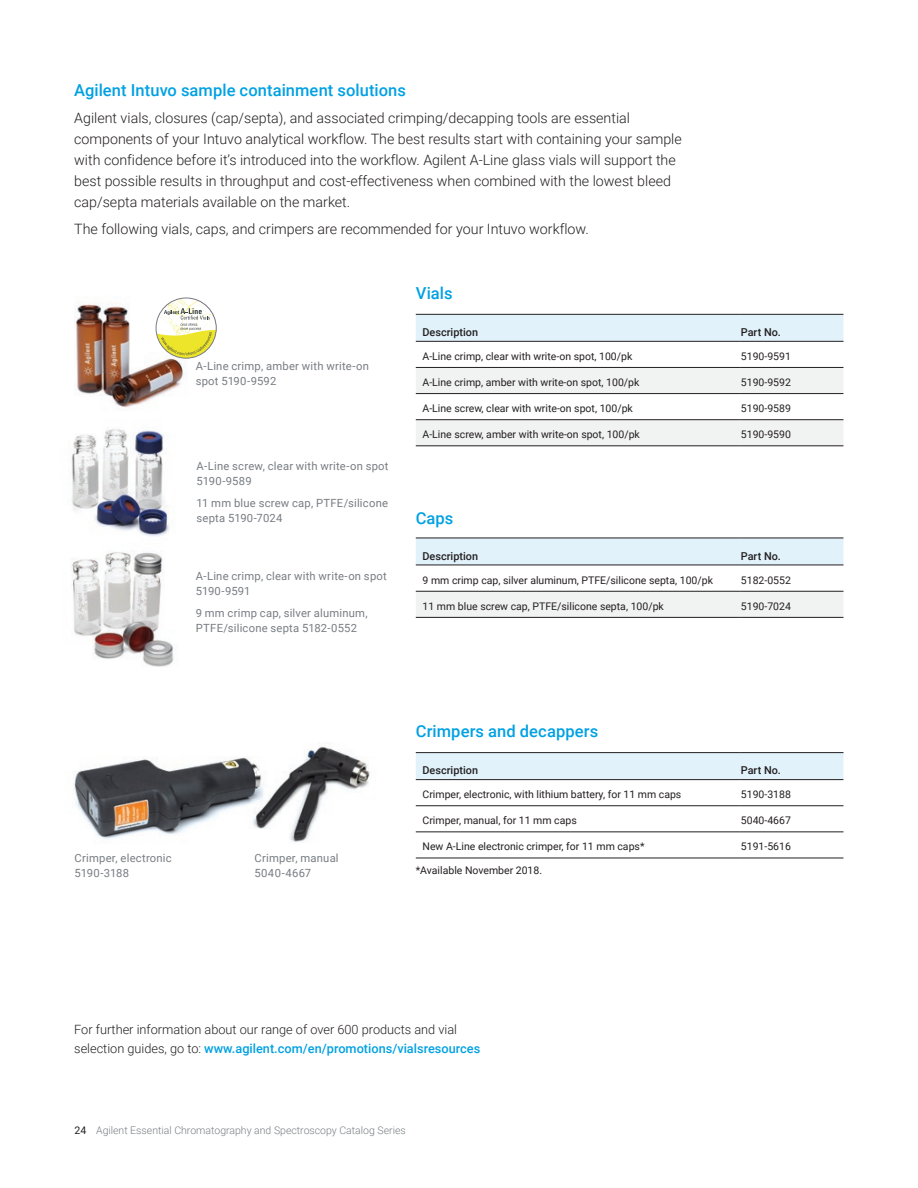
<style>
.page{position:relative;width:918px;height:1188px;background:#fff}
.page>*{position:absolute;margin:0;border:0;box-sizing:border-box;transform-origin:0 0}
.t1{font:500 16.5px "Roboto";letter-spacing:.005em;color:#00a1e3}
.t2{font:300 14.25px/21px "Roboto";color:#231f20}
.t3{font:300 12.75px/18.8px "Roboto";color:#231f20}
.t4{font:11.25px/15px "Roboto";letter-spacing:.02em;color:#787d83}
.t5{font:500 10.8px "Roboto";color:#231f20}
.t6{font:10.5px "Roboto";color:#231f20}
.t7{font:300 10.5px "Roboto";color:#787d83}
.s1{font-weight:500;color:#00a1e3}
.s2{font-weight:400;color:#231f20}
</style>
<div class="page">
<div style="left:416px;top:315px;width:427px;height:26px;background:#e1f2fb"></div>
<svg style="left:416px;top:368px;width:427px;height:78px"></svg>
<hr style="left:416px;top:314px;width:325px;height:1px;background:#231f20">
<hr style="left:741px;top:314px;width:102px;height:1px;background:#231f20">
<hr style="left:416px;top:341px;width:325px;height:1px;background:#231f20">
<hr style="left:741px;top:341px;width:102px;height:1px;background:#231f20">
<hr style="left:416px;top:367px;width:325px;height:1px;background:#231f20">
<hr style="left:741px;top:367px;width:102px;height:1px;background:#231f20">
<hr style="left:416px;top:393px;width:325px;height:1px;background:#231f20">
<hr style="left:741px;top:393px;width:102px;height:1px;background:#231f20">
<hr style="left:416px;top:419px;width:325px;height:1px;background:#231f20">
<hr style="left:741px;top:419px;width:102px;height:1px;background:#231f20">
<hr style="left:416px;top:446px;width:325px;height:1px;background:#231f20">
<hr style="left:741px;top:446px;width:102px;height:1px;background:#231f20">
<div style="left:416px;top:539px;width:427px;height:26px;background:#e1f2fb"></div>
<div style="left:416px;top:592px;width:427px;height:25px;background:#f1f2f2"></div>
<hr style="left:416px;top:591px;width:325px;height:1px;background:#231f20">
<hr style="left:741px;top:591px;width:102px;height:1px;background:#231f20">
<hr style="left:416px;top:617px;width:325px;height:1px;background:#231f20">
<hr style="left:741px;top:617px;width:102px;height:1px;background:#231f20">
<hr style="left:416px;top:538px;width:325px;height:1px;background:#231f20">
<hr style="left:741px;top:538px;width:102px;height:1px;background:#231f20">
<hr style="left:416px;top:565px;width:325px;height:1px;background:#231f20">
<hr style="left:741px;top:565px;width:102px;height:1px;background:#231f20">
<div style="left:416px;top:753px;width:427px;height:26px;background:#e1f2fb"></div>
<hr style="left:416px;top:752px;width:325px;height:1px;background:#231f20">
<hr style="left:741px;top:752px;width:102px;height:1px;background:#231f20">
<hr style="left:416px;top:779px;width:325px;height:1px;background:#231f20">
<hr style="left:741px;top:779px;width:102px;height:1px;background:#231f20">
<hr style="left:416px;top:805px;width:325px;height:1px;background:#231f20">
<hr style="left:741px;top:805px;width:102px;height:1px;background:#231f20">
<hr style="left:416px;top:832px;width:325px;height:1px;background:#231f20">
<hr style="left:741px;top:832px;width:102px;height:1px;background:#231f20">
<hr style="left:416px;top:858px;width:325px;height:1px;background:#231f20">
<hr style="left:741px;top:858px;width:102px;height:1px;background:#231f20">
<img style="left:74px;top:297px;width:117px;height:112px">
<svg style="left:156px;top:298px;width:60px;height:61px"></svg>
<div style="left:156px;top:298px;width:60px;height:60px;border:1px solid #787d83;border-radius:50%"></div>
<img style="left:71px;top:428px;width:98px;height:108px">
<img style="left:71px;top:550px;width:103px;height:117px">
<img style="left:73px;top:757px;width:174px;height:82px">
<img style="left:247px;top:742px;width:123px;height:100px">
<h1 class="t1" style="left:74px;top:79px;width:333px">Agilent Intuvo sample containment solutions</h1>
<p class="t2" style="left:74px;top:107px;width:609px">Agilent vials, closures (cap/septa), and associated crimping/decapping tools are essential components of your Intuvo analytical workflow. The best results start with containing your sample with confidence before it’s introduced into the workflow. Agilent A-Line glass vials will support the best possible results in throughput and cost-effectiveness when combined with the lowest bleed cap/septa materials available on the market.</p>
<h2 class="t2" style="left:74px;top:218px;width:516px">The following vials, caps, and crimpers are recommended for your Intuvo workflow.</h2>
<p class="t4" style="left:196px;top:358px;width:175px">A-Line crimp, amber with write-on spot 5190-9592</p>
<p class="t4" style="left:197px;top:458px;width:194px">A-Line screw, clear with write-on spot<br>5190-9589</p>
<p class="t4" style="left:197px;top:495px;width:193px">11 mm blue screw cap, PTFE/silicone septa 5190-7024</p>
<p class="t4" style="left:196px;top:568px;width:193px">A-Line crimp, clear with write-on spot<br>5190-9591</p>
<p class="t4" style="left:196px;top:605px;width:173px">9 mm crimp cap, silver aluminum,<br>PTFE/silicone septa 5182-0552</p>
<h1 class="t1" style="left:416px;top:281px;width:38px">Vials</h1>
<p class="t5" style="left:423px;top:325px;width:57px">Description</p>
<p class="t5" style="left:741px;top:325px;width:42px">Part No.</p>
<p class="t6" style="left:423px;top:349px;width:211px">A-Line crimp, clear with write-on spot, 100/pk</p>
<p class="t6" style="left:741px;top:349px;width:52px">5190-9591</p>
<p class="t6" style="left:423px;top:375px;width:218px">A-Line crimp, amber with write-on spot, 100/pk</p>
<p class="t6" style="left:741px;top:375px;width:52px">5190-9592</p>
<p class="t6" style="left:423px;top:401px;width:212px">A-Line screw, clear with write-on spot, 100/pk</p>
<p class="t6" style="left:741px;top:401px;width:52px">5190-9589</p>
<p class="t6" style="left:423px;top:427px;width:219px">A-Line screw, amber with write-on spot, 100/pk</p>
<p class="t6" style="left:741px;top:427px;width:52px">5190-9590</p>
<h1 class="t1" style="left:416px;top:506px;width:39px">Caps</h1>
<p class="t5" style="left:423px;top:548px;width:57px">Description</p>
<p class="t5" style="left:741px;top:548px;width:42px">Part No.</p>
<p class="t6" style="left:423px;top:573px;width:292px">9 mm crimp cap, silver aluminum, PTFE/silicone septa, 100/pk</p>
<p class="t6" style="left:741px;top:573px;width:52px">5182-0552</p>
<p class="t6" style="left:423px;top:599px;width:243px">11 mm blue screw cap, PTFE/silicone septa, 100/pk</p>
<p class="t6" style="left:741px;top:599px;width:52px">5190-7024</p>
<p class="t4" style="left:75px;top:850px;width:99px">Crimper, electronic<br>5190-3188</p>
<p class="t4" style="left:255px;top:850px;width:86px">Crimper, manual<br>5040-4667</p>
<h1 class="t1" style="left:416px;top:719px;width:184px">Crimpers and decappers</h1>
<p class="t5" style="left:423px;top:763px;width:57px">Description</p>
<p class="t5" style="left:741px;top:763px;width:42px">Part No.</p>
<p class="t6" style="left:423px;top:787px;width:260px">Crimper, electronic, with lithium battery, for 11 mm caps</p>
<p class="t6" style="left:741px;top:787px;width:52px">5190-3188</p>
<p class="t6" style="left:423px;top:813px;width:156px">Crimper, manual, for 11 mm caps</p>
<p class="t6" style="left:741px;top:813px;width:52px">5040-4667</p>
<p class="t6" style="left:423px;top:839px;width:223px">New A-Line electronic crimper, for 11 mm caps*</p>
<p class="t6" style="left:741px;top:839px;width:52px">5191-5616</p>
<p class="t6" style="left:416px;top:863px;width:128px">*Available November 2018.</p>
<p class="t3" style="left:74px;top:1020px;width:408px">For further information about our range of over 600 products and vial selection guides, go to: <span class="s1">www.agilent.com/en/promotions/vialsresources</span></p>
<p class="t7" style="left:75px;top:1123px;width:333px"><span class="s2">24</span> Agilent Essential Chromatography and Spectroscopy Catalog Series</p>
</div>
